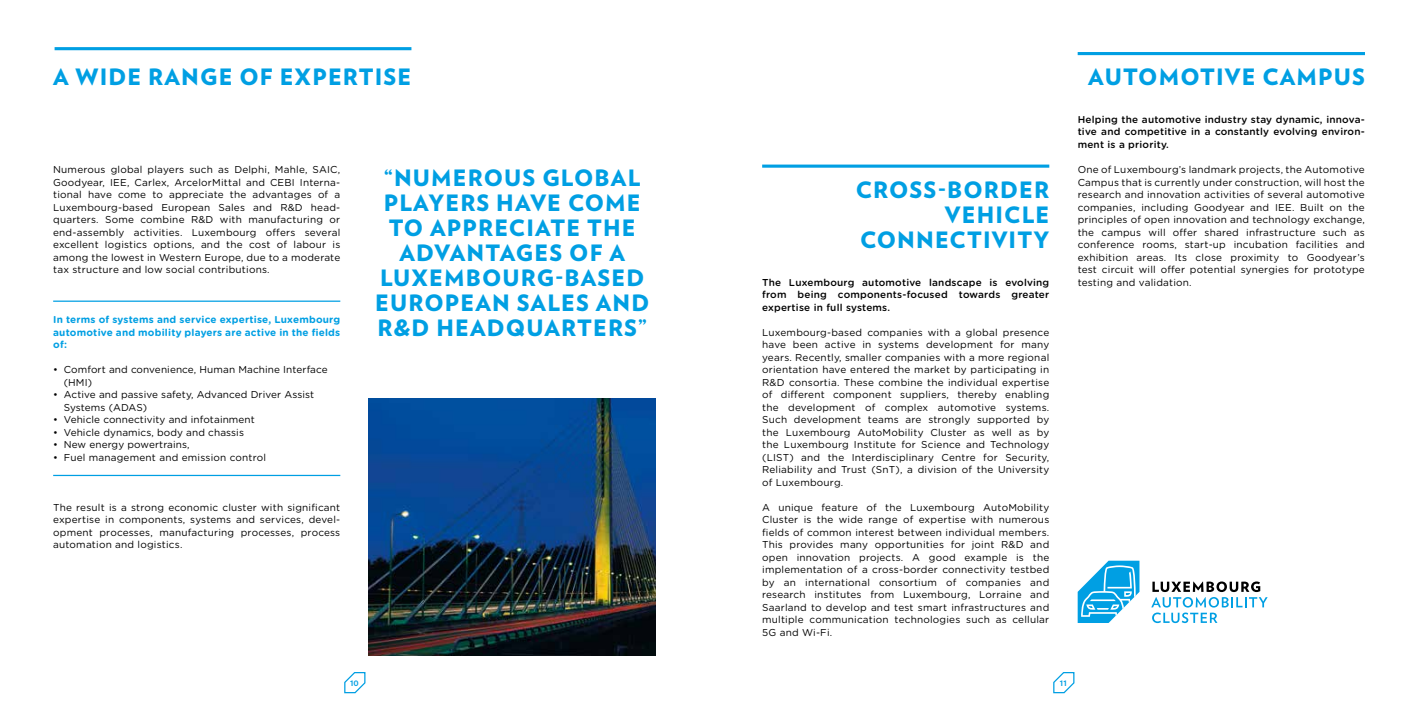
<style>
.page{position:relative;width:1418px;height:709px;background:#fff}
.page>*{position:absolute;margin:0;border:0;box-sizing:border-box;transform-origin:0 0}
.t1{font:900 22.5px/25px "Verlag";letter-spacing:.05em;color:#009fe3;text-align:right}
.t2{font:10px/12.5px "Gotham Rounded";letter-spacing:.01em;color:#000;text-align:justify}
.t3{font:500 10px/12.5px "Gotham Rounded";letter-spacing:.02em;color:#000;text-align:justify}
.t4{font:700 10px/12.5px "Gotham Rounded";letter-spacing:.02em;color:#009fe3;text-align:justify}
.t5{font:700 9.38px "Verlag";color:#009fe3}
</style>
<div class="page">
<svg style="left:1053px;top:672px;width:22px;height:22px"></svg>
<svg style="left:344px;top:672px;width:22px;height:22px"></svg>
<svg style="left:880px;top:164px;width:169px;height:4px"></svg>
<hr style="left:1077px;top:52px;width:287px;height:3px;background:#009fe3">
<svg style="left:1077px;top:560px;width:62px;height:63px"></svg>
<hr style="left:55px;top:47px;width:356px;height:3px;background:#009fe3">
<hr style="left:53px;top:300px;width:287px;height:2px;background:#009fe3">
<hr style="left:53px;top:475px;width:287px;height:1px;background:#009fe3">
<img style="left:369px;top:398px;width:287px;height:258px">
<svg style="left:1151px;top:581px;width:117px;height:43px"></svg>
<svg style="left:762px;top:164px;width:118px;height:4px"></svg>
<h1 class="t1" style="left:53px;top:64px;width:360px">A WIDE RANGE OF EXPERTISE</h1>
<p class="t2" style="left:53px;top:163px;width:289px">Numerous global players such as Delphi, Mahle, SAIC, Goodyear, IEE, Carlex, ArcelorMittal and CEBI Interna&shy;tional have come to appreciate the advantages of a Luxembourg-based European Sales and R&amp;D head&shy;quarters. Some combine R&amp;D with manufacturing or end-assembly activities. Luxembourg offers several excellent logistics options, and the cost of labour is among the lowest in Western Europe, due to a moderate tax structure and low social contributions.</p>
<p class="t4" style="left:53px;top:313px;width:289px">In terms of systems and service expertise, Luxembourg automotive and mobility players are active in the fields of:</p>
<p class="t2" style="left:64px;top:363px;width:265px;text-indent:-11px">• Comfort and convenience, Human Machine Interface (HMI)</p>
<p class="t2" style="left:64px;top:388px;width:252px;text-indent:-11px">• Active and passive safety, Advanced Driver Assist<br>Systems (ADAS)</p>
<p class="t2" style="left:53px;top:413px;width:203px">• Vehicle connectivity and infotainment</p>
<p class="t2" style="left:53px;top:425px;width:192px">• Vehicle dynamics, body and chassis</p>
<p class="t2" style="left:53px;top:438px;width:138px">• New energy powertrains,</p>
<p class="t2" style="left:53px;top:450px;width:214px">• Fuel management and emission control</p>
<p class="t2" style="left:53px;top:500px;width:289px">The result is a strong economic cluster with significant expertise in components, systems and services, devel&shy;opment processes, manufacturing processes, process automation and logistics.</p>
<h1 class="t1" style="left:375px;top:164px;width:276px;text-align:center">“NUMEROUS GLOBAL<br>PLAYERS HAVE COME<br>TO APPRECIATE THE<br>ADVANTAGES OF A<br>LUXEMBOURG-BASED<br>EUROPEAN SALES AND<br>R&amp;D HEADQUARTERS”</h1>
<h1 class="t1" style="left:855px;top:176px;width:195px">CROSS-BORDER<br>VEHICLE<br>CONNECTIVITY</h1>
<p class="t3" style="left:762px;top:275px;width:289px">The Luxembourg automotive landscape is evolving from being components-focused towards greater expertise in full systems.</p>
<p class="t2" style="left:762px;top:325px;width:289px">Luxembourg-based companies with a global presence have been active in systems development for many years. Recently, smaller companies with a more regional orientation have entered the market by participating in R&amp;D consortia. These combine the individual expertise of different component suppliers, thereby enabling the development of complex automotive systems.<br>Such development teams are strongly supported by the Luxembourg AutoMobility Cluster as well as by the Luxembourg Institute for Science and Technology (LIST) and the Interdisciplinary Centre for Security, Reliability and Trust (SnT), a division of the University of Luxembourg.</p>
<p class="t2" style="left:762px;top:500px;width:289px">A unique feature of the Luxembourg AutoMobility Cluster is the wide range of expertise with numerous fields of common interest between individual members.<br>This provides many opportunities for joint R&amp;D and open innovation projects. A good example is the implementation of a cross-border connectivity testbed by an international consortium of companies and research institutes from Luxembourg, Lorraine and Saarland to develop and test smart infrastructures and multiple communication technologies such as cellular 5G and Wi-Fi.</p>
<h1 class="t1" style="left:1088px;top:64px;width:278px">AUTOMOTIVE CAMPUS</h1>
<p class="t3" style="left:1077px;top:113px;width:289px">Helping the automotive industry stay dynamic, innova&shy;tive and competitive in a constantly evolving environ&shy;ment is a priority.</p>
<p class="t2" style="left:1077px;top:163px;width:289px">One of Luxembourg’s landmark projects, the Automotive Campus that is currently under construction, will host the research and innovation activities of several automotive companies, including Goodyear and IEE. Built on the principles of open innovation and technology exchange, the campus will offer shared infrastructure such as conference rooms, start-up incubation facilities and exhibition areas. Its close proximity to Goodyear’s test circuit will offer potential synergies for prototype testing and validation.</p>
<p class="t5" style="left:350px;top:674px;width:10px">10</p>
<p class="t5" style="left:1059px;top:674px;width:9px">11</p>
</div>
